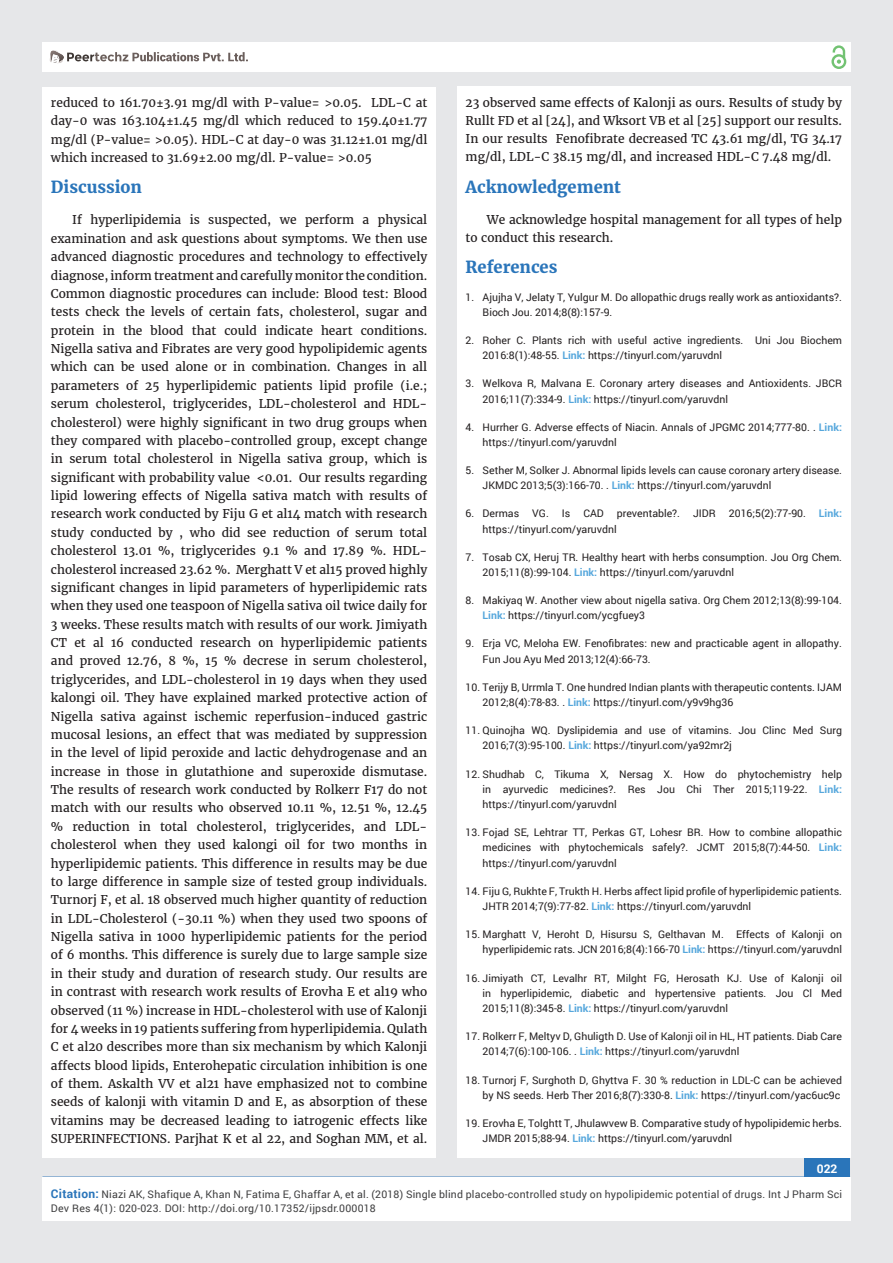
<style>
.page{position:relative;width:893px;height:1263px;background:#e6e7e9}
.page>*{position:absolute;margin:0;border:0;box-sizing:border-box;transform-origin:0 0}
.t1{font:700 16.5px "Merriweather";color:#2a75ba}
.t2{font:12px/18.5px "Merriweather";color:#231f20;text-align:justify}
.t3{font:700 12px "Roboto";color:#fff}
.t4{font:10.5px/15.3px "Roboto";color:#231f20}
.t5{font:10.5px/13.5px "Roboto";letter-spacing:.02em;color:#3e3e3f}
.s1{font-weight:700;color:#56a7dc}
.s2{font-weight:700;font-size:12px;color:#2a75ba}
</style>
<div class="page">
<div style="left:42px;top:43px;width:808px;height:29px;background:#fff"></div>
<div style="left:831px;top:54px;width:15px;height:15px;border:2px solid #72c272;border-radius:50%"></div>
<svg style="left:831px;top:45px;width:15px;height:19px"></svg>
<div style="left:804px;top:1157px;width:46px;height:43px;background:#2a75ba"></div>
<svg style="left:49px;top:50px;width:199px;height:14px"></svg>
<div style="left:42px;top:1177px;width:809px;height:43px;background:#fff"></div>
<div style="left:42px;top:87px;width:394px;height:1070px;background:#fff"></div>
<div style="left:457px;top:87px;width:393px;height:1071px;background:#fff"></div>
<p class="t2" style="left:51px;top:94px;width:378px">reduced to 161.70±3.91 mg/dl with P-value= &gt;0.05. LDL-C at day-0 was 163.104±1.45 mg/dl which reduced to 159.40±1.77 mg/dl (P-value= &gt;0.05). HDL-C at day-0 was 31.12±1.01 mg/dl which increased to 31.69±2.00 mg/dl. P-value= &gt;0.05</p>
<h1 class="t1" style="left:51px;top:177px;width:93px">Discussion</h1>
<p class="t2" style="left:51px;top:211px;width:378px;text-indent:21px">If hyperlipidemia is suspected, we perform a physical examination and ask questions about symptoms. We then use advanced diagnostic procedures and technology to effectively diagnose, inform treatment and carefully monitor the condition.<br>Common diagnostic procedures can include: Blood test: Blood tests check the levels of certain fats, cholesterol, sugar and protein in the blood that could indicate heart conditions.<br>Nigella sativa and Fibrates are very good hypolipidemic agents which can be used alone or in combination. Changes in all parameters of 25 hyperlipidemic patients lipid profile (i.e.; serum cholesterol, triglycerides, LDL-cholesterol and HDL&shy;cholesterol) were highly significant in two drug groups when they compared with placebo-controlled group, except change in serum total cholesterol in Nigella sativa group, which is significant with probability value &lt;0.01. Our results regarding lipid lowering effects of Nigella sativa match with results of research work conducted by Fiju G et al14 match with research study conducted by , who did see reduction of serum total cholesterol 13.01 %, triglycerides 9.1 % and 17.89 %. HDL&shy;cholesterol increased 23.62 %. Merghatt V et al15 proved highly significant changes in lipid parameters of hyperlipidemic rats when they used one teaspoon of Nigella sativa oil twice daily for 3 weeks. These results match with results of our work. Jimiyath CT et al 16 conducted research on hyperlipidemic patients and proved 12.76, 8 %, 15 % decrese in serum cholesterol, triglycerides, and LDL-cholesterol in 19 days when they used kalongi oil. They have explained marked protective action of Nigella sativa against ischemic reperfusion-induced gastric mucosal lesions, an effect that was mediated by suppression in the level of lipid peroxide and lactic dehydrogenase and an increase in those in glutathione and superoxide dismutase.<br>The results of research work conducted by Rolkerr F17 do not match with our results who observed 10.11 %, 12.51 %, 12.45 % reduction in total cholesterol, triglycerides, and LDL&shy;cholesterol when they used kalongi oil for two months in hyperlipidemic patients. This difference in results may be due to large difference in sample size of tested group individuals.<br>Turnorj F, et al. 18 observed much higher quantity of reduction in LDL-Cholesterol (-30.11 %) when they used two spoons of Nigella sativa in 1000 hyperlipidemic patients for the period of 6 months. This difference is surely due to large sample size in their study and duration of research study. Our results are in contrast with research work results of Erovha E et al19 who observed (11 %) increase in HDL-cholesterol with use of Kalonji for 4 weeks in 19 patients suffering from hyperlipidemia. Qulath C et al20 describes more than six mechanism by which Kalonji affects blood lipids, Enterohepatic circulation inhibition is one of them. Askalth VV et al21 have emphasized not to combine seeds of kalonji with vitamin D and E, as absorption of these vitamins may be decreased leading to iatrogenic effects like SUPERINFECTIONS. Parjhat K et al 22, and Soghan MM, et al.</p>
<p class="t2" style="left:466px;top:94px;width:378px;line-height:18px">23 observed same effects of Kalonji as ours. Results of study by Rullt FD et al [24], and Wksort VB et al [25] support our results.<br>In our results Fenofibrate decreased TC 43.61 mg/dl, TG 34.17 mg/dl, LDL-C 38.15 mg/dl, and increased HDL-C 7.48 mg/dl.</p>
<h1 class="t1" style="left:466px;top:177px;width:157px">Acknowledgement</h1>
<p class="t2" style="left:466px;top:211px;width:378px;line-height:18px;text-indent:21px">We acknowledge hospital management for all types of help to conduct this research.</p>
<h1 class="t1" style="left:466px;top:257px;width:93px">References</h1>
<p class="t4" style="left:483px;top:289px;width:361px;text-indent:-17px">1. Ajujha V, Jelaty T, Yulgur M. Do allopathic drugs really work as antioxidants?.<br>Bioch Jou. 2014;8(8):157-9.</p>
<p class="t4" style="left:483px;top:332px;width:361px;text-indent:-17px">2. Roher C. Plants rich with useful active ingredients. Uni Jou Biochem<br>2016:8(1):48-55. <span class="s1">Link:</span> https://tinyurl.com/yaruvdnl</p>
<p class="t4" style="left:483px;top:376px;width:361px;text-indent:-17px">3. Welkova R, Malvana E. Coronary artery diseases and Antioxidents. JBCR<br>2016;11(7):334-9. <span class="s1">Link:</span> https://tinyurl.com/yaruvdnl</p>
<p class="t4" style="left:483px;top:419px;width:361px;text-indent:-17px">4. Hurrher G. Adverse effects of Niacin. Annals of JPGMC 2014;777-80. . <span class="s1">Link: </span>https://tinyurl.com/yaruvdnl</p>
<p class="t4" style="left:483px;top:462px;width:361px;text-indent:-17px">5. Sether M, Solker J. Abnormal lipids levels can cause coronary artery disease.<br>JKMDC 2013;5(3):166-70. . <span class="s1">Link:</span> https://tinyurl.com/yaruvdnl</p>
<p class="t4" style="left:483px;top:506px;width:361px;text-indent:-17px">6. Dermas VG. Is CAD preventable?. JIDR 2016;5(2):77-90. <span class="s1">Link: </span>https://tinyurl.com/yaruvdnl</p>
<p class="t4" style="left:483px;top:549px;width:361px;text-indent:-17px">7. Tosab CX, Heruj TR. Healthy heart with herbs consumption. Jou Org Chem.<br>2015;11(8):99-104. <span class="s1">Link:</span> https://tinyurl.com/yaruvdnl</p>
<p class="t4" style="left:483px;top:592px;width:361px;text-indent:-17px">8. Makiyaq W. Another view about nigella sativa. Org Chem 2012;13(8):99-104.<br><span class="s1">Link:</span> https://tinyurl.com/ycgfuey3</p>
<p class="t4" style="left:483px;top:636px;width:361px;text-indent:-17px">9. Erja VC, Meloha EW. Fenofibrates: new and practicable agent in allopathy.<br>Fun Jou Ayu Med 2013;12(4):66-73.</p>
<p class="t4" style="left:483px;top:679px;width:361px;text-indent:-17px">10. Terijy B, Urrmla T. One hundred Indian plants with therapeutic contents. IJAM<br>2012;8(4):78-83. . <span class="s1">Link:</span> https://tinyurl.com/y9v9hg36</p>
<p class="t4" style="left:483px;top:722px;width:361px;text-indent:-17px">11. Quinojha WQ. Dyslipidemia and use of vitamins. Jou Clinc Med Surg<br>2016;7(3):95-100. <span class="s1">Link:</span> https://tinyurl.com/ya92mr2j</p>
<p class="t4" style="left:483px;top:766px;width:361px;text-align:justify;text-indent:-17px">12. Shudhab C, Tikuma X, Nersag X. How do phytochemistry help in ayurvedic medicines?. Res Jou Chi Ther 2015;119-22. <span class="s1">Link: </span>https://tinyurl.com/yaruvdnl</p>
<p class="t4" style="left:483px;top:824px;width:361px;text-align:justify;text-indent:-17px">13. Fojad SE, Lehtrar TT, Perkas GT, Lohesr BR. How to combine allopathic medicines with phytochemicals safely?. JCMT 2015;8(7):44-50. <span class="s1">Link: </span>https://tinyurl.com/yaruvdnl</p>
<p class="t4" style="left:483px;top:883px;width:361px;text-indent:-17px">14. Fiju G, Rukhte F, Trukth H. Herbs affect lipid profile of hyperlipidemic patients.<br>JHTR 2014;7(9):77-82. <span class="s1">Link:</span> https://tinyurl.com/yaruvdnl</p>
<p class="t4" style="left:466px;top:926px;width:378px;text-align:right">15. Marghatt V, Heroht D, Hisursu S, Gelthavan M. Effects of Kalonji on hyperlipidemic rats. JCN 2016;8(4):166-70 <span class="s1">Link:</span> https://tinyurl.com/yaruvdnl</p>
<p class="t4" style="left:483px;top:970px;width:361px;text-align:justify;text-indent:-17px">16. Jimiyath CT, Levalhr RT, Milght FG, Herosath KJ. Use of Kalonji oil in hyperlipidemic, diabetic and hypertensive patients. Jou Cl Med 2015;11(8):345-8. <span class="s1">Link:</span> https://tinyurl.com/yaruvdnl</p>
<p class="t4" style="left:483px;top:1028px;width:361px;text-indent:-17px">17. Rolkerr F, Meltyv D, Ghuligth D. Use of Kalonji oil in HL, HT patients. Diab Care<br>2014;7(6):100-106. . <span class="s1">Link:</span> https://tinyurl.com/yaruvdnl</p>
<p class="t4" style="left:466px;top:1072px;width:378px;text-align:right">18. Turnorj F, Surghoth D, Ghyttva F. 30 % reduction in LDL-C can be achieved by NS seeds. Herb Ther 2016;8(7):330-8. <span class="s1">Link:</span> https://tinyurl.com/yac6uc9c</p>
<p class="t4" style="left:483px;top:1115px;width:361px;text-indent:-17px">19. Erovha E, Tolghtt T, Jhulawvew B. Comparative study of hypolipidemic herbs.<br>JMDR 2015;88-94. <span class="s1">Link:</span> https://tinyurl.com/yaruvdnl</p>
<p class="t3" style="left:817px;top:1161px;width:22px">022</p>
<p class="t5" style="left:51px;top:1188px;width:793px"><span class="s2">Citation:</span> Niazi AK, Shafique A, Khan N, Fatima E, Ghaffar A, et al. (2018) Single blind placebo-controlled study on hypolipidemic potential of drugs. Int J Pharm Sci<br>Dev Res 4(1): 020-023. DOI: http://doi.org/10.17352/ijpsdr.000018</p>
</div>
